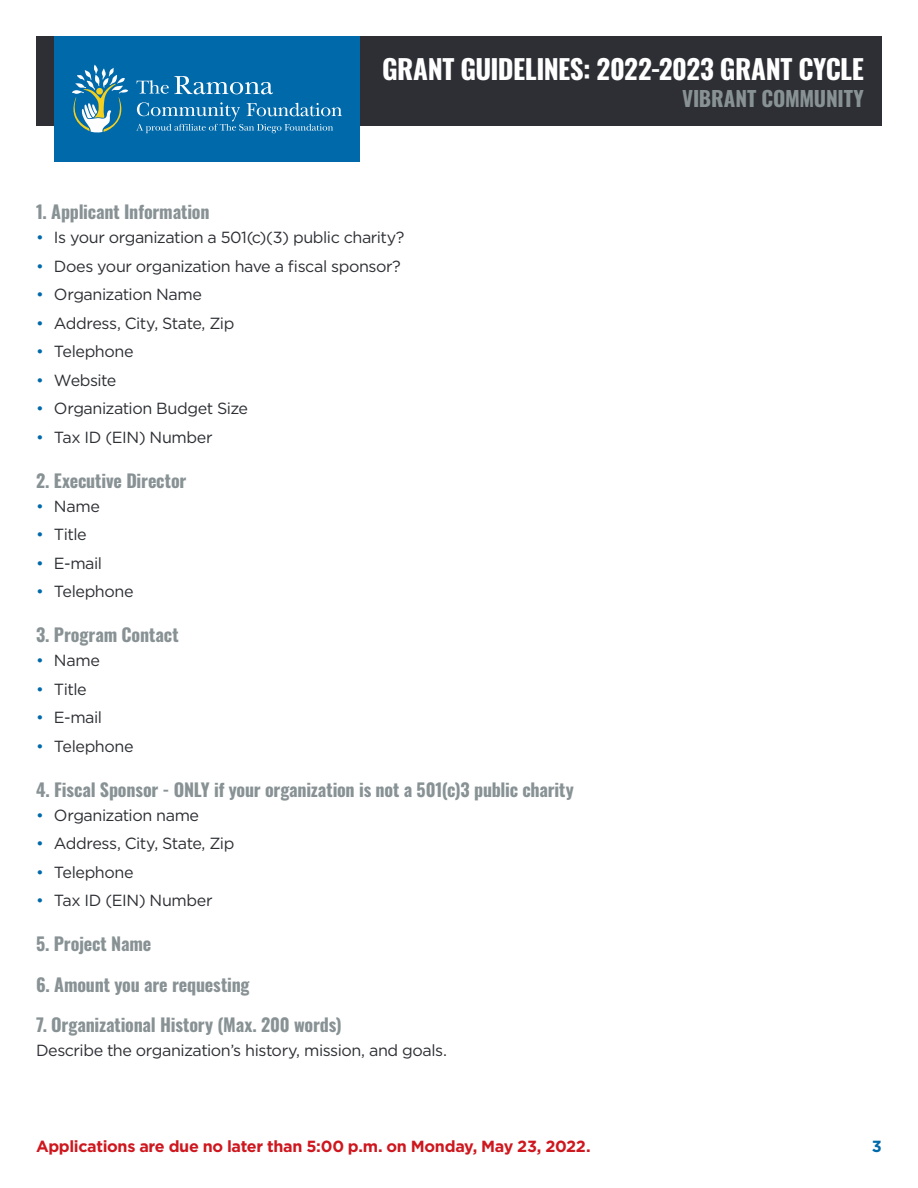
<style>
.page{position:relative;width:918px;height:1188px;background:#fff}
.page>*{position:absolute;margin:0;border:0;box-sizing:border-box;transform-origin:0 0}
.t1{font:700 27px "Oswald";letter-spacing:-.015em;color:#fff}
.t2{font:700 21px "Oswald";letter-spacing:-.005em;color:#889294}
.t3{font:700 18px "Oswald";letter-spacing:-.01em;color:#889294}
.t4{font:16.2px "Gotham";letter-spacing:-.025em;color:#2d2f34}
.t5{font:700 16.2px "Gotham";letter-spacing:-.02em;color:#ce171e}
.t6{font:700 16.2px "Gotham";color:#0069aa}
.s1{color:#0069aa}
</style>
<div class="page">
<div style="left:36px;top:36px;width:846px;height:89px;background:#2d2f34"></div>
<div style="left:54px;top:36px;width:306px;height:126px;background:#0069aa"></div>
<svg style="left:72px;top:65px;width:57px;height:68px"></svg>
<svg style="left:137px;top:76px;width:136px;height:18px"></svg>
<svg style="left:136px;top:102px;width:206px;height:31px"></svg>
<h1 class="t1" style="left:382px;top:55px;width:483px">GRANT GUIDELINES: 2022-2023 GRANT CYCLE</h1>
<p class="t2" style="left:682px;top:88px;width:183px">VIBRANT COMMUNITY</p>
<p class="t3" style="left:36px;top:203px;width:175px">1. Applicant Information</p>
<p class="t4" style="left:36px;top:227px;width:370px"><span class="s1">•</span> Is your organization a 501(c)(3) public charity?</p>
<p class="t4" style="left:36px;top:256px;width:366px"><span class="s1">•</span> Does your organization have a fiscal sponsor?</p>
<p class="t4" style="left:36px;top:284px;width:168px"><span class="s1">•</span> Organization Name</p>
<p class="t4" style="left:36px;top:313px;width:200px"><span class="s1">•</span> Address, City, State, Zip</p>
<p class="t4" style="left:36px;top:341px;width:99px"><span class="s1">•</span> Telephone</p>
<p class="t4" style="left:36px;top:370px;width:82px"><span class="s1">•</span> Website</p>
<p class="t4" style="left:36px;top:398px;width:214px"><span class="s1">•</span> Organization Budget Size</p>
<p class="t4" style="left:36px;top:427px;width:178px"><span class="s1">•</span> Tax ID (EIN) Number</p>
<p class="t3" style="left:36px;top:471px;width:152px">2. Executive Director</p>
<p class="t4" style="left:36px;top:496px;width:65px"><span class="s1">•</span> Name</p>
<p class="t4" style="left:36px;top:524px;width:52px"><span class="s1">•</span> Title</p>
<p class="t4" style="left:36px;top:553px;width:68px"><span class="s1">•</span> E-mail</p>
<p class="t4" style="left:36px;top:581px;width:99px"><span class="s1">•</span> Telephone</p>
<p class="t3" style="left:36px;top:626px;width:144px">3. Program Contact</p>
<p class="t4" style="left:36px;top:650px;width:65px"><span class="s1">•</span> Name</p>
<p class="t4" style="left:36px;top:679px;width:52px"><span class="s1">•</span> Title</p>
<p class="t4" style="left:36px;top:707px;width:68px"><span class="s1">•</span> E-mail</p>
<p class="t4" style="left:36px;top:736px;width:99px"><span class="s1">•</span> Telephone</p>
<p class="t3" style="left:36px;top:780px;width:539px">4. Fiscal Sponsor - ONLY if your organization is not a 501(c)3 public charity</p>
<p class="t4" style="left:36px;top:805px;width:165px"><span class="s1">•</span> Organization name</p>
<p class="t4" style="left:36px;top:833px;width:200px"><span class="s1">•</span> Address, City, State, Zip</p>
<p class="t4" style="left:36px;top:862px;width:99px"><span class="s1">•</span> Telephone</p>
<p class="t4" style="left:36px;top:890px;width:178px"><span class="s1">•</span> Tax ID (EIN) Number</p>
<p class="t3" style="left:36px;top:935px;width:117px">5. Project Name</p>
<p class="t3" style="left:36px;top:975px;width:215px">6. Amount you are requesting</p>
<p class="t3" style="left:36px;top:1016px;width:307px">7. Organizational History (Max. 200 words)</p>
<p class="t4" style="left:36px;top:1040px;width:412px">Describe the organization’s history, mission, and goals.</p>
<p class="t5" style="left:36px;top:1136px;width:556px">Applications are due no later than 5:00 p.m. on Monday, May 23, 2022.</p>
<p class="t6" style="left:872px;top:1136px;width:12px">3</p>
</div>
